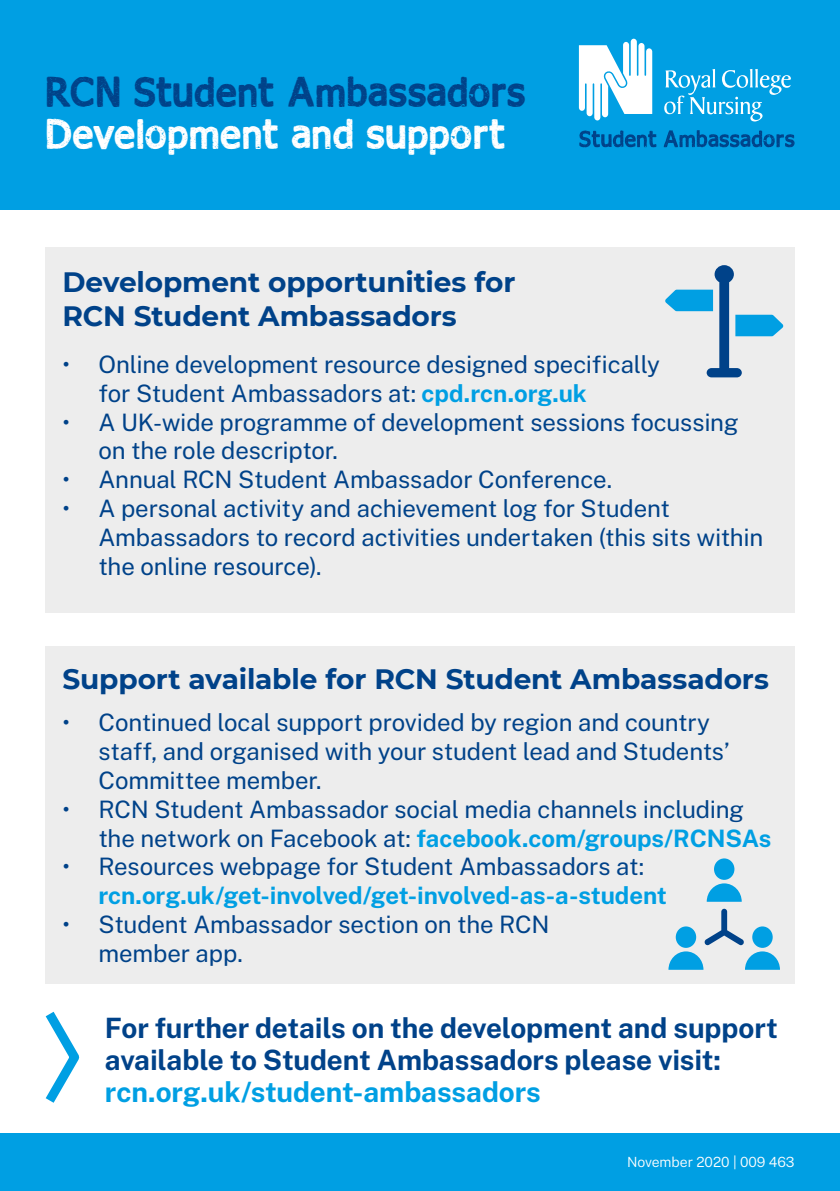
<style>
.page{position:relative;width:840px;height:1191px;background:#fff}
.page>*{position:absolute;margin:0;border:0;box-sizing:border-box;transform-origin:0 0}
.t1{font:42px "Good bye lullaby";color:#004289}
.t2{font:42px "Good bye lullaby";letter-spacing:.005em;color:#fff}
.t3{font:700 28px/33.6px "Montserrat";letter-spacing:-.005em;color:#004289}
.t4{font:700 28px/32px "Public Sans";letter-spacing:-.005em;color:#004289}
.t5{font:700 28px "Public Sans";letter-spacing:-.005em;color:#009fe3}
.t6{font:24px/28.8px "Public Sans";letter-spacing:-.005em;color:#004289}
.t7{font:700 24px "Public Sans";letter-spacing:-.005em;color:#009fe3}
.t8{font:300 14px "Public Sans";color:#fff}
.s1{font-weight:700;color:#009fe3}
</style>
<div class="page">
<div style="left:0;top:0;width:839px;height:210px;background:#009fe3"></div>
<div style="left:0;top:1133px;width:839px;height:58px;background:#009fe3"></div>
<svg style="left:664px;top:69px;width:126px;height:52px"></svg>
<svg style="left:578px;top:39px;width:74px;height:81px"></svg>
<svg style="left:579px;top:130px;width:77px;height:17px"></svg>
<svg style="left:663px;top:130px;width:131px;height:17px"></svg>
<div style="left:45px;top:646px;width:749px;height:337px;background:#ededed"></div>
<div style="left:45px;top:247px;width:749px;height:365px;background:#ededed"></div>
<svg style="left:45px;top:1011px;width:35px;height:92px"></svg>
<div style="left:713px;top:858px;width:21px;height:22px;background:#009fe3;border-radius:50%"></div>
<svg style="left:706px;top:883px;width:35px;height:18px"></svg>
<div style="left:675px;top:926px;width:20px;height:22px;background:#009fe3;border-radius:50%"></div>
<div style="left:751px;top:926px;width:21px;height:22px;background:#009fe3;border-radius:50%"></div>
<svg style="left:668px;top:951px;width:35px;height:18px"></svg>
<svg style="left:745px;top:951px;width:34px;height:18px"></svg>
<svg style="left:704px;top:908px;width:39px;height:37px"></svg>
<svg style="left:665px;top:265px;width:117px;height:112px"></svg>
<h1 class="t1" style="left:45px;top:70px;width:481px">RCN Student Ambassadors</h1>
<h1 class="t2" style="left:45px;top:112px;width:461px">Development and support</h1>
<p class="t3" style="left:62px;top:264px;width:454px">Development opportunities for<br>RCN Student Ambassadors</p>
<p class="t6" style="left:98px;top:348px;width:562px;text-indent:-36px">• Online development resource designed specifically for Student Ambassadors at: <span class="s1">cpd.rcn.org.uk</span></p>
<p class="t6" style="left:98px;top:406px;width:641px;text-indent:-36px">• A UK-wide programme of development sessions focussing on the role descriptor.</p>
<p class="t6" style="left:62px;top:464px;width:551px">• Annual RCN Student Ambassador Conference.</p>
<p class="t6" style="left:98px;top:492px;width:666px;text-indent:-36px">• A personal activity and achievement log for Student<br>Ambassadors to record activities undertaken (this sits within the online resource).</p>
<p class="t3" style="left:62px;top:661px;width:707px">Support available for RCN Student Ambassadors</p>
<p class="t6" style="left:98px;top:707px;width:632px;text-indent:-36px">• Continued local support provided by region and country staff, and organised with your student lead and Students’<br>Committee member.</p>
<p class="t6" style="left:98px;top:793px;width:674px;text-indent:-36px">• RCN Student Ambassador social media channels including the network on Facebook at: <span class="s1">facebook.com/groups/RCNSAs</span></p>
<p class="t6" style="left:62px;top:851px;width:583px">• Resources webpage for Student Ambassadors at:</p>
<p class="t7" style="left:98px;top:878px;width:569px">rcn.org.uk/get-involved/get-involved-as-a-student</p>
<p class="t6" style="left:98px;top:908px;width:452px;text-indent:-36px">• Student Ambassador section on the RCN member app.</p>
<p class="t4" style="left:105px;top:1010px;width:674px">For further details on the development and support available to Student Ambassadors please visit:</p>
<p class="t5" style="left:105px;top:1071px;width:437px">rcn.org.uk/student-ambassadors</p>
<p class="t8" style="left:626px;top:1151px;width:169px">November 2020 | 009 463</p>
</div>
